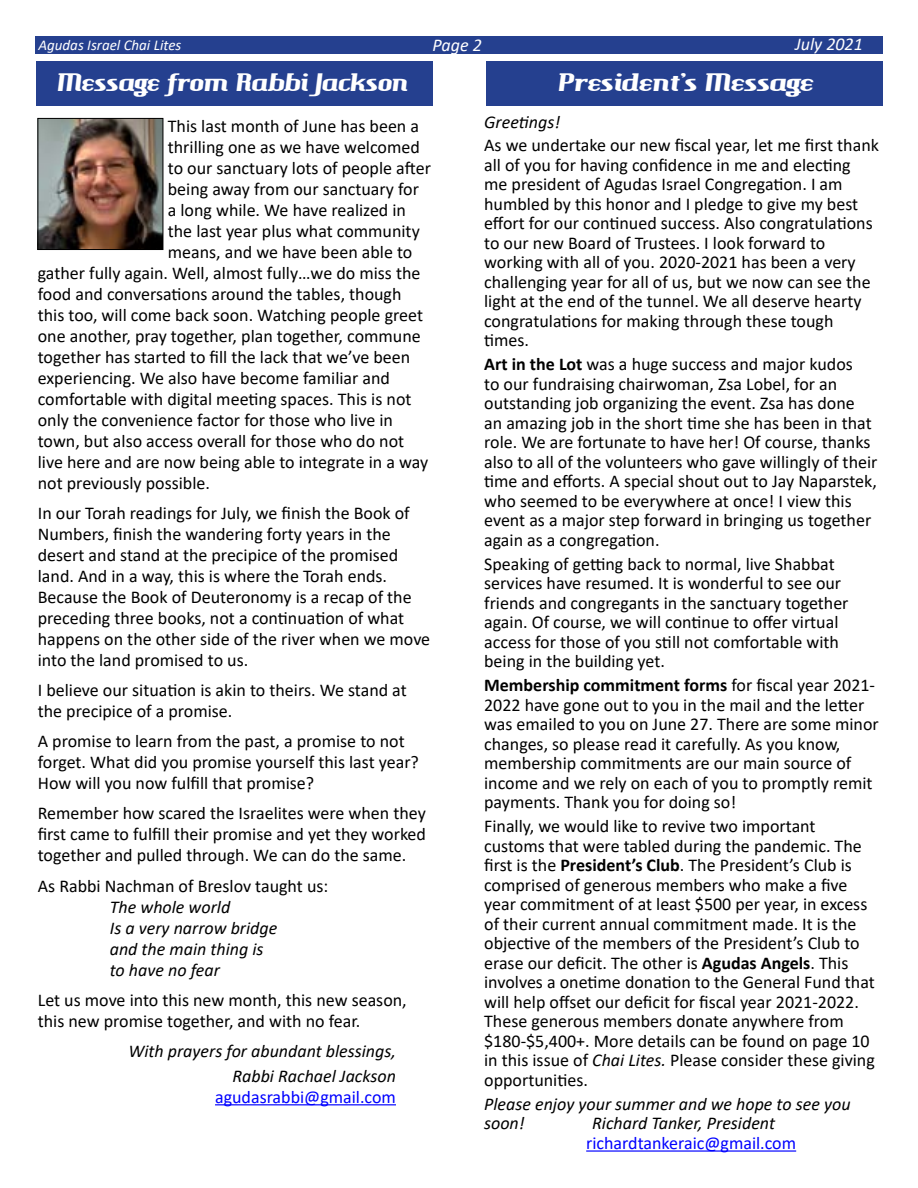
<style>
.page{position:relative;width:918px;height:1188px;background:#fff}
.page>*{position:absolute;margin:0;border:0;box-sizing:border-box;transform-origin:0 0}
.t1{font:24px "Hamburger Heaven";color:#fff;scale:1.42 1}
.t2{font:24px "Hamburger Heaven";color:#fff;scale:1.5 1}
.t3{font:18px/19.5px "Calibri";color:#000}
.t4{font:italic 18px/21px "Calibri";color:#000}
.t5{font:18px "Calibri";color:#00f}
.t6{font:italic 18px "Calibri";color:#fff}
.t7{font:italic 15px "Calibri";color:#fff}
.s1{font-weight:700}
.s2{font-style:italic}
</style>
<div class="page">
<div style="left:35px;top:36px;width:848px;height:17px;background:#25408f"></div>
<div style="left:486px;top:61px;width:397px;height:45px;background:#25408f"></div>
<div style="left:36px;top:62px;width:397px;height:44px;background:#25408f"></div>
<img style="left:40px;top:120px;width:121px;height:128px">
<div style="left:38px;top:118px;width:125px;height:132px;border:1px solid #000"></div>
<hr style="left:586px;top:1150px;width:210px;height:2px;background:#00f">
<hr style="left:215px;top:1104px;width:181px;height:1px;background:#00f">
<p class="t7" style="left:38px;top:34px;width:144px">Agudas Israel Chai Lites</p>
<p class="t6" style="left:433px;top:33px;width:51px">Page 2</p>
<p class="t6" style="left:795px;top:31px;width:69px">July 2021</p>
<h1 class="t1" style="left:57px;top:68px;width:249px">Message from Rabbi Jackson</h1>
<h1 class="t2" style="left:558px;top:68px;width:172px">President’s Message</h1>
<p class="t4" style="left:484px;top:110px;width:78px">Greetings!</p>
<p class="t3" style="left:484px;top:135px;width:396px">As we undertake our new fiscal year, let me first thank all of you for having confidence in me and electing<br>me president of Agudas Israel Congregation. I am humbled by this honor and I pledge to give my best effort for our continued success. Also congratulations to our new Board of Trustees. I look forward to working with all of you. 2020-2021 has been a very challenging year for all of us, but we now can see the light at the end of the tunnel. We all deserve hearty congratulations for making through these tough times.</p>
<p class="t3" style="left:484px;top:354px;width:395px"><span class="s1">Art in the Lot</span> was a huge success and major kudos<br>to our fundraising chairwoman, Zsa Lobel, for an outstanding job organizing the event. Zsa has done<br>an amazing job in the short time she has been in that role. We are fortunate to have her! Of course, thanks also to all of the volunteers who gave willingly of their time and efforts. A special shout out to Jay Naparstek, who seemed to be everywhere at once! I view this event as a major step forward in bringing us together again as a congregation.</p>
<p class="t3" style="left:484px;top:554px;width:366px">Speaking of getting back to normal, live Shabbat services have resumed. It is wonderful to see our friends and congregants in the sanctuary together again. Of course, we will continue to offer virtual access for those of you still not comfortable with being in the building yet.</p>
<p class="t3" style="left:484px;top:675px;width:396px"><span class="s1">Membership commitment forms</span> for fiscal year 2021- 2022 have gone out to you in the mail and the letter was emailed to you on June 27. There are some minor changes, so please read it carefully. As you know, membership commitments are our main source of income and we rely on each of you to promptly remit payments. Thank you for doing so!</p>
<p class="t3" style="left:484px;top:816px;width:392px">Finally, we would like to revive two important customs that were tabled during the pandemic. The first is the <span class="s1">President’s Club</span>. The President’s Club is comprised of generous members who make a five year commitment of at least $500 per year, in excess of their current annual commitment made. It is the objective of the members of the President’s Club to erase our deficit. The other is <span class="s1">Agudas Angels</span>. This involves a onetime donation to the General Fund that will help offset our deficit for fiscal year 2021-2022.<br>These generous members donate anywhere from $180-$5,400+. More details can be found on page 10 in this issue of <span class="s2">Chai Lites.</span> Please consider these giving opportunities.</p>
<p class="t4" style="left:484px;top:1093px;width:368px;line-height:19.5px">Please enjoy your summer and we hope to see you soon!</p>
<p class="t3" style="left:168px;top:116px;width:253px">This last month of June has been a</p>
<p class="t3" style="left:168px;top:137px;width:254px">thrilling one as we have welcomed</p>
<p class="t3" style="left:168px;top:158px;width:265px">to our sanctuary lots of people after</p>
<p class="t3" style="left:168px;top:179px;width:253px">being away from our sanctuary for</p>
<p class="t3" style="left:168px;top:200px;width:240px">a long while. We have realized in</p>
<p class="t3" style="left:168px;top:221px;width:254px">the last year plus what community</p>
<p class="t3" style="left:168px;top:242px;width:246px">means, and we have been able to</p>
<p class="t3" style="left:38px;top:263px;width:384px">gather fully again. Well, almost fully…we do miss the</p>
<p class="t3" style="left:38px;top:284px;width:365px">food and conversations around the tables, though</p>
<p class="t3" style="left:38px;top:305px;width:387px">this too, will come back soon. Watching people greet</p>
<p class="t3" style="left:38px;top:326px;width:384px">one another, pray together, plan together, commune</p>
<p class="t3" style="left:38px;top:347px;width:374px">together has started to fill the lack that we’ve been</p>
<p class="t3" style="left:38px;top:368px;width:354px">experiencing. We also have become familiar and</p>
<p class="t3" style="left:38px;top:389px;width:375px">comfortable with digital meeting spaces. This is not</p>
<p class="t3" style="left:38px;top:410px;width:357px">only the convenience factor for those who live in</p>
<p class="t3" style="left:38px;top:431px;width:368px">town, but also access overall for those who do not</p>
<p class="t3" style="left:38px;top:452px;width:392px">live here and are now being able to integrate in a way</p>
<p class="t3" style="left:38px;top:473px;width:174px">not previously possible.</p>
<p class="t3" style="left:38px;top:502px;width:394px;line-height:21px">In our Torah readings for July, we finish the Book of Numbers, finish the wandering forty years in the desert and stand at the precipice of the promised land. And in a way, this is where the Torah ends.<br>Because the Book of Deuteronomy is a recap of the preceding three books, not a continuation of what happens on the other side of the river when we move into the land promised to us.</p>
<p class="t3" style="left:38px;top:680px;width:371px;line-height:21px">I believe our situation is akin to theirs. We stand at the precipice of a promise.</p>
<p class="t3" style="left:38px;top:731px;width:383px;line-height:21px">A promise to learn from the past, a promise to not forget. What did you promise yourself this last year?<br>How will you now fulfill that promise?</p>
<p class="t3" style="left:38px;top:803px;width:390px;line-height:21px;text-align:justify">Remember how scared the Israelites were when they first came to fulfill their promise and yet they worked together and pulled through. We can do the same.</p>
<p class="t3" style="left:38px;top:875px;width:292px">As Rabbi Nachman of Breslov taught us:</p>
<p class="t4" style="left:110px;top:895px;width:169px">The whole world<br>Is a very narrow bridge and the main thing is to have no fear</p>
<p class="t3" style="left:38px;top:989px;width:370px;line-height:21px">Let us move into this new month, this new season, this new promise together, and with no fear.</p>
<p class="t4" style="left:128px;top:1037px;width:269px;line-height:25.5px;text-align:right">With prayers for abundant blessings,<br>Rabbi Rachael Jackson</p>
<p class="t5" style="left:215px;top:1085px;width:182px">agudasrabbi@gmail.com</p>
<p class="t4" style="left:592px;top:1112px;width:184px">Richard Tanker, President</p>
<p class="t5" style="left:586px;top:1130px;width:212px">richardtankeraic@gmail.com</p>
</div>
